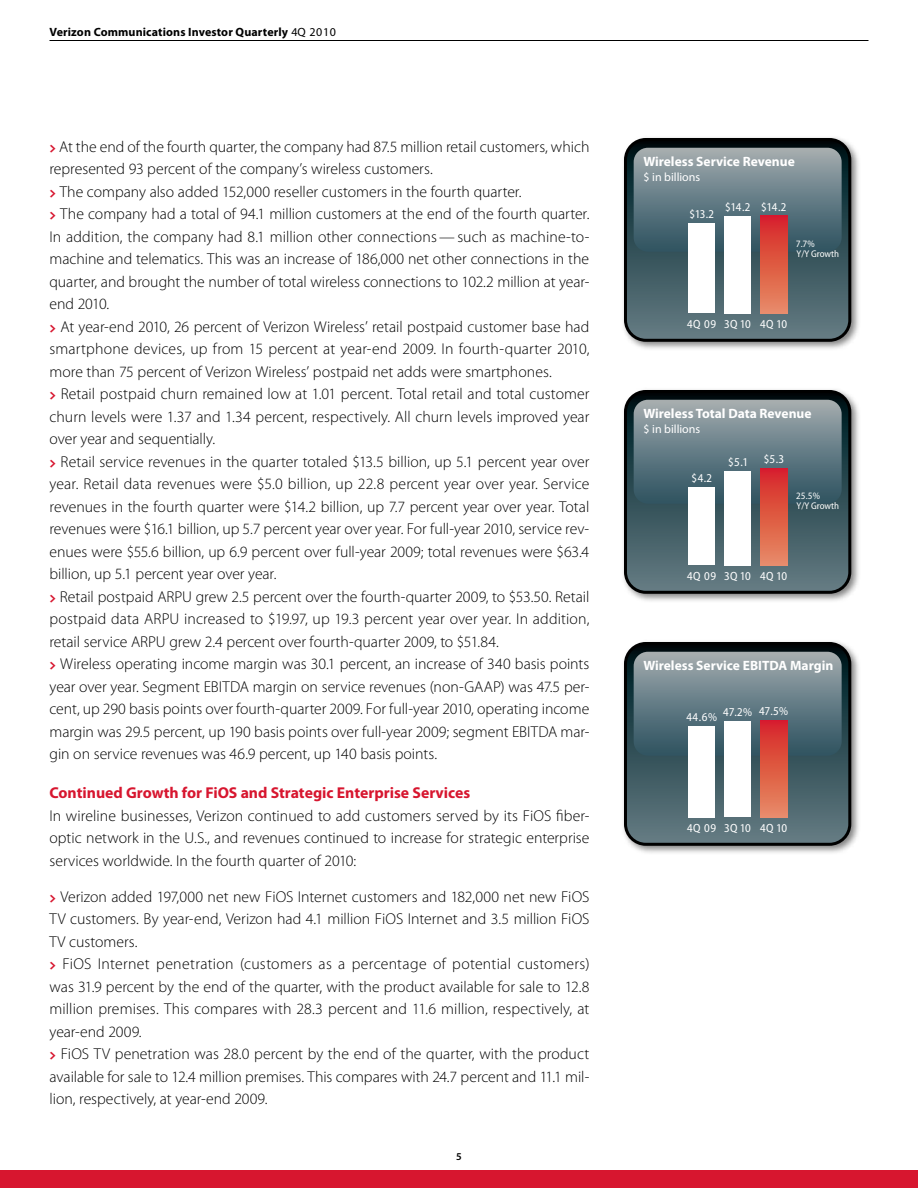
<style>
.page{position:relative;width:918px;height:1188px;background:#fff}
.page>*{position:absolute;margin:0;border:0;box-sizing:border-box;transform-origin:0 0}
.t1{font:300 15.75px/22.5px "Myriad Pro";color:#000}
.t2{font:700 15.75px "Myriad Pro";color:#d7162f}
.t3{font:700 13.5px "Myriad Pro";color:#fff}
.t4{font:semi-condensed 12px "Myriad Pro";letter-spacing:.05em;color:#fff}
.t5{font:700 12px "Myriad Pro";letter-spacing:.01em;color:#000}
.t6{font:12px "Myriad Pro";color:#fff}
.t7{font:600 10.5px "Myriad Pro";color:#000}
.t8{font:semi-condensed 9.75px/10.5px "Myriad Pro";color:#fff}
.s1{font-weight:400}
.s2{font-family:"The Serif";font-weight:700;font-size:13.35px;color:#d7162f}
</style>
<div class="page">
<img style="left:623px;top:137px;width:236px;height:212px">
<svg style="left:626px;top:140px;width:224px;height:200px"></svg>
<div style="left:624px;top:138px;width:227px;height:204px;border:3px solid #000;border-radius:20px"></div>
<svg style="left:634px;top:148px;width:208px;height:104px"></svg>
<div style="left:760px;top:216px;width:28px;height:98px;background:linear-gradient(to bottom,#d62426,#e78e65)"></div>
<div style="left:724px;top:216px;width:28px;height:98px;background:#fff"></div>
<div style="left:688px;top:224px;width:28px;height:90px;background:#fff"></div>
<img style="left:623px;top:389px;width:236px;height:212px">
<svg style="left:626px;top:392px;width:224px;height:200px"></svg>
<div style="left:624px;top:390px;width:227px;height:204px;border:3px solid #000;border-radius:20px"></div>
<svg style="left:634px;top:400px;width:208px;height:104px"></svg>
<div style="left:760px;top:468px;width:28px;height:98px;background:linear-gradient(to bottom,#d62426,#e78e65)"></div>
<div style="left:724px;top:471px;width:28px;height:95px;background:#fff"></div>
<div style="left:688px;top:488px;width:28px;height:78px;background:#fff"></div>
<img style="left:623px;top:641px;width:236px;height:212px">
<svg style="left:626px;top:644px;width:224px;height:200px"></svg>
<div style="left:624px;top:642px;width:227px;height:204px;border:3px solid #000;border-radius:20px"></div>
<svg style="left:634px;top:652px;width:208px;height:104px"></svg>
<div style="left:760px;top:720px;width:28px;height:98px;background:linear-gradient(to bottom,#d62426,#e78e65)"></div>
<div style="left:724px;top:722px;width:28px;height:96px;background:#fff"></div>
<div style="left:688px;top:726px;width:28px;height:92px;background:#fff"></div>
<hr style="left:50px;top:40px;width:818px;height:1px;background:#000">
<div style="left:0;top:1170px;width:918px;height:18px;background:#d7162f"></div>
<p class="t5" style="left:50px;top:24px;width:288px">Verizon Communications Investor Quarterly <span class="s1">4Q 2010</span></p>
<p class="t1" style="left:49px;top:135px;width:542px"><span class="s2">&gt;</span> At the end of the fourth quarter, the company had 87.5 million retail customers, which represented 93 percent of the company’s wireless customers.<br><span class="s2">&gt;</span> The company also added 152,000 reseller customers in the fourth quarter.<br><span class="s2">&gt;</span> The company had a total of 94.1 million customers at the end of the fourth quarter.<br>I n addition, the company had 8.1 million other connections—such as machine-to&shy;machine and telematics. This was an increase of 186,000 net other connections in the quarter, and brought the number of total wireless connections to 102.2 million at year&shy;end 2010.<br><span class="s2">&gt;</span> At year-end 2010, 26 percent of Verizon Wireless’ retail postpaid customer base had smartphone devices, up from 15 percent at year-end 2009. I n fourth-quarter 2010, more than 75 percent of Verizon Wireless’ postpaid net adds were smartphones.<br><span class="s2">&gt;</span> Retail postpaid churn remained low at 1.01 percent. Total retail and total customer churn levels were 1.37 and 1.34 percent, respectively. All churn levels improved year over year and sequentially.<br><span class="s2">&gt;</span> Retail service revenues in the quarter totaled $13.5 billion, up 5.1 percent year over year. Retail data revenues were $5.0 billion, up 22.8 percent year over year. Service revenues in the fourth quarter were $14.2 billion, up 7.7 percent year over year. Total revenues were $16.1 billion, up 5.7 percent year over year. For full-year 2010, service rev&shy;enues were $55.6 billion, up 6.9 percent over full-year 2009; total revenues were $63.4 billion, up 5.1 percent year over year.<br><span class="s2">&gt;</span> Retail postpaid ARPU grew 2.5 percent over the fourth-quarter 2009, to $53.50. Retail postpaid data ARPU increased to $19.97, up 19.3 percent year over year. I n addition, retail service ARPU grew 2.4 percent over fourth-quarter 2009, to $51.84.<br><span class="s2">&gt;</span> Wireless operating income margin was 30.1 percent, an increase of 340 basis points year over year. Segment EBITDA margin on service revenues (non-GAAP) was 47.5 per&shy;cent, up 290 basis points over fourth-quarter 2009. For full-year 2010, operating income margin was 29.5 percent, up 190 basis points over full-year 2009; segment EBITDA mar&shy;gin on service revenues was 46.9 percent, up 140 basis points.</p>
<p class="t2" style="left:49px;top:782px;width:422px">Continued Growth for FiOS and Strategic Enterprise Services</p>
<p class="t1" style="left:49px;top:804px;width:541px;text-align:justify">I n wireline businesses, Verizon continued to add customers served by its FiOS fiber&shy;optic network in the U.S., and revenues continued to increase for strategic enterprise services worldwide. I n the fourth quarter of 2010:</p>
<p class="t1" style="left:49px;top:885px;width:542px"><span class="s2">&gt;</span> Verizon added 197,000 net new FiOS I nternet customers and 182,000 net new FiOS TV customers. By year-end, Verizon had 4.1 million FiOS I nternet and 3.5 million FiOS TV customers.<br><span class="s2">&gt;</span> FiOS I nternet penetration (customers as a percentage of potential customers) was 31.9 percent by the end of the quarter, with the product available for sale to 12.8 million premises. This compares with 28.3 percent and 11.6 million, respectively, at year-end 2009.<br><span class="s2">&gt;</span> FiOS TV penetration was 28.0 percent by the end of the quarter, with the product available for sale to 12.4 million premises. This compares with 24.7 percent and 11.1 mil&shy;lion, respectively, at year-end 2009.</p>
<p class="t7" style="left:456px;top:1150px;width:7px">5</p>
<p class="t3" style="left:644px;top:152px;width:153px">Wireless Service Revenue</p>
<p class="t6" style="left:644px;top:169px;width:58px">$ in billions</p>
<p class="t4" style="left:690px;top:206px;width:26px">$13.2</p>
<p class="t4" style="left:725px;top:199px;width:26px">$14.2</p>
<p class="t4" style="left:761px;top:199px;width:26px">$14.2</p>
<p class="t8" style="left:796px;top:238px;width:44px">7.7%<br>Y/Y Growth</p>
<p class="t4" style="left:687px;top:316px;width:31px">4Q 09</p>
<p class="t4" style="left:724px;top:316px;width:64px">3Q 10 4Q 10</p>
<p class="t3" style="left:644px;top:404px;width:170px">Wireless Total Data Revenue</p>
<p class="t6" style="left:644px;top:421px;width:58px">$ in billions</p>
<p class="t4" style="left:691px;top:470px;width:22px">$4.2</p>
<p class="t4" style="left:728px;top:454px;width:20px">$5.1</p>
<p class="t4" style="left:764px;top:451px;width:22px">$5.3</p>
<p class="t8" style="left:796px;top:490px;width:44px">25.5%<br>Y/Y Growth</p>
<p class="t4" style="left:687px;top:568px;width:31px">4Q 09</p>
<p class="t4" style="left:724px;top:568px;width:64px">3Q 10 4Q 10</p>
<p class="t3" style="left:644px;top:656px;width:191px">Wireless Service EBITDA Margin</p>
<p class="t4" style="left:759px;top:703px;width:31px">47.5%</p>
<p class="t4" style="left:723px;top:705px;width:30px">47.2%</p>
<p class="t4" style="left:686px;top:709px;width:32px">44.6%</p>
<p class="t4" style="left:687px;top:820px;width:31px">4Q 09</p>
<p class="t4" style="left:724px;top:820px;width:64px">3Q 10 4Q 10</p>
</div>
